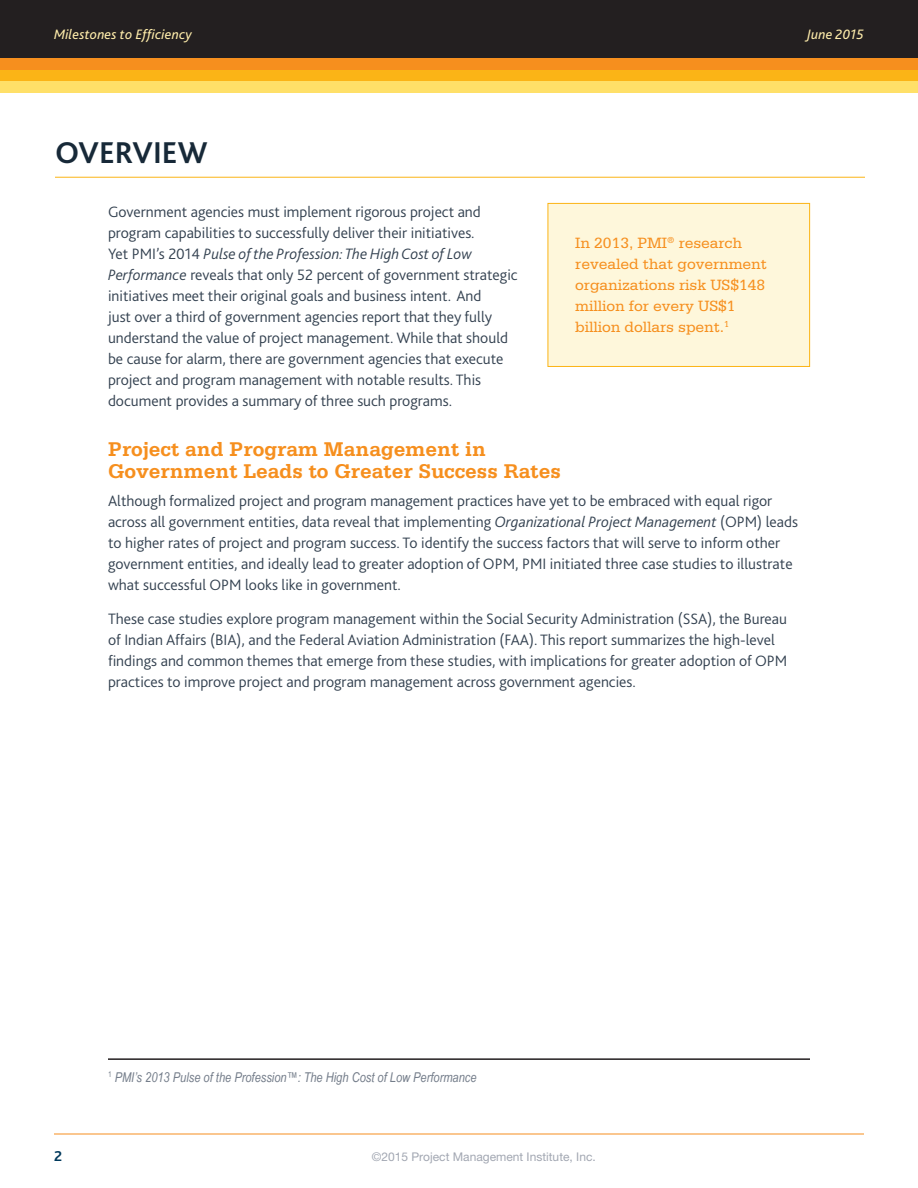
<style>
.page{position:relative;width:918px;height:1188px;background:#fff}
.page>*{position:absolute;margin:0;border:0;box-sizing:border-box;transform-origin:0 0}
.t1{font:700 31.5px "Bliss 2";color:#172938}
.t2{font:700 21px/22.5px "Serifa Std";color:#f68f1e}
.t3{font:300 15.75px/21px "Bliss 2";color:#334150}
.t4{font:15.75px/21px "Serifa Std";letter-spacing:-.005em;color:#f68f1e}
.t5{font:700 15px "Bliss 2";color:#00395c}
.t6{font:italic 14.25px "Bliss 2";letter-spacing:.01em;color:#ffedab}
.t7{font:italic 13.5px "Arial Narrow";color:#747d8a}
.t8{font:12px "Helvetica Neue LT Pro";color:#a2a7b2}
.s1{font-style:italic}
</style>
<div class="page">
<div style="left:0;top:0;width:918px;height:81px;background:#231f20"></div>
<div style="left:0;top:58px;width:918px;height:12px;background:#f68f1e"></div>
<div style="left:0;top:70px;width:918px;height:11px;background:#fbb416"></div>
<div style="left:0;top:81px;width:918px;height:12px;background:#ffe068"></div>
<hr style="left:54px;top:1134px;width:810px;height:1px;background:#f68f1e">
<hr style="left:108px;top:1058px;width:702px;height:2px;background:#231f20">
<hr style="left:55px;top:177px;width:810px;height:1px;background:#fbb416">
<div style="left:548px;top:203px;width:262px;height:163px;background:#fef7db"></div>
<div style="left:548px;top:203px;width:262px;height:164px;border:1px solid #fbb416"></div>
<p class="t6" style="left:54px;top:25px;width:139px">Milestones to Efficiency</p>
<p class="t6" style="left:807px;top:25px;width:59px">June 2015</p>
<h1 class="t1" style="left:55px;top:133px;width:154px">OVERVIEW</h1>
<p class="t3" style="left:108px;top:201px;width:411px">Government agencies must implement rigorous project and program capabilities to successfully deliver their initiatives.<br>Yet PMI’s 2014 <span class="s1">Pulse of the Profession: The High Cost of Low Performance</span> reveals that only 52 percent of government strategic initiatives meet their original goals and business intent. And<br>just over a third of government agencies report that they fully understand the value of project management. While that should be cause for alarm, there are government agencies that execute project and program management with notable results. This document provides a summary of three such programs.</p>
<h2 class="t2" style="left:108px;top:437px;width:454px">Project and Program Management in<br>Government Leads to Greater Success Rates</h2>
<p class="t3" style="left:108px;top:490px;width:692px">Although formalized project and program management practices have yet to be embraced with equal rigor across all government entities, data reveal that implementing <span class="s1">Organizational Project Management</span> (OPM) leads to higher rates of project and program success. To identify the success factors that will serve to inform other government entities, and ideally lead to greater adoption of OPM, PMI initiated three case studies to illustrate what successful OPM looks like in government.</p>
<p class="t3" style="left:108px;top:608px;width:681px">These case studies explore program management within the Social Security Administration (SSA), the Bureau of Indian Affairs (BIA), and the Federal Aviation Administration (FAA). This report summarizes the high-level findings and common themes that emerge from these studies, with implications for greater adoption of OPM practices to improve project and program management across government agencies.</p>
<p class="t4" style="left:575px;top:233px;width:193px">In 2013, PMI<sup>®</sup> research revealed that government organizations risk US$148 million for every US$1 billion dollars spent.<sup>1</sup></p>
<p class="t7" style="left:108px;top:1070px;width:370px"><sup>1</sup> PMI’s 2013 Pulse of the Profession™: The High Cost of Low Performance</p>
<p class="t5" style="left:54px;top:1147px;width:10px">2</p>
<p class="t8" style="left:372px;top:1150px;width:225px">©2015 Project Management Institute, Inc.</p>
</div>
